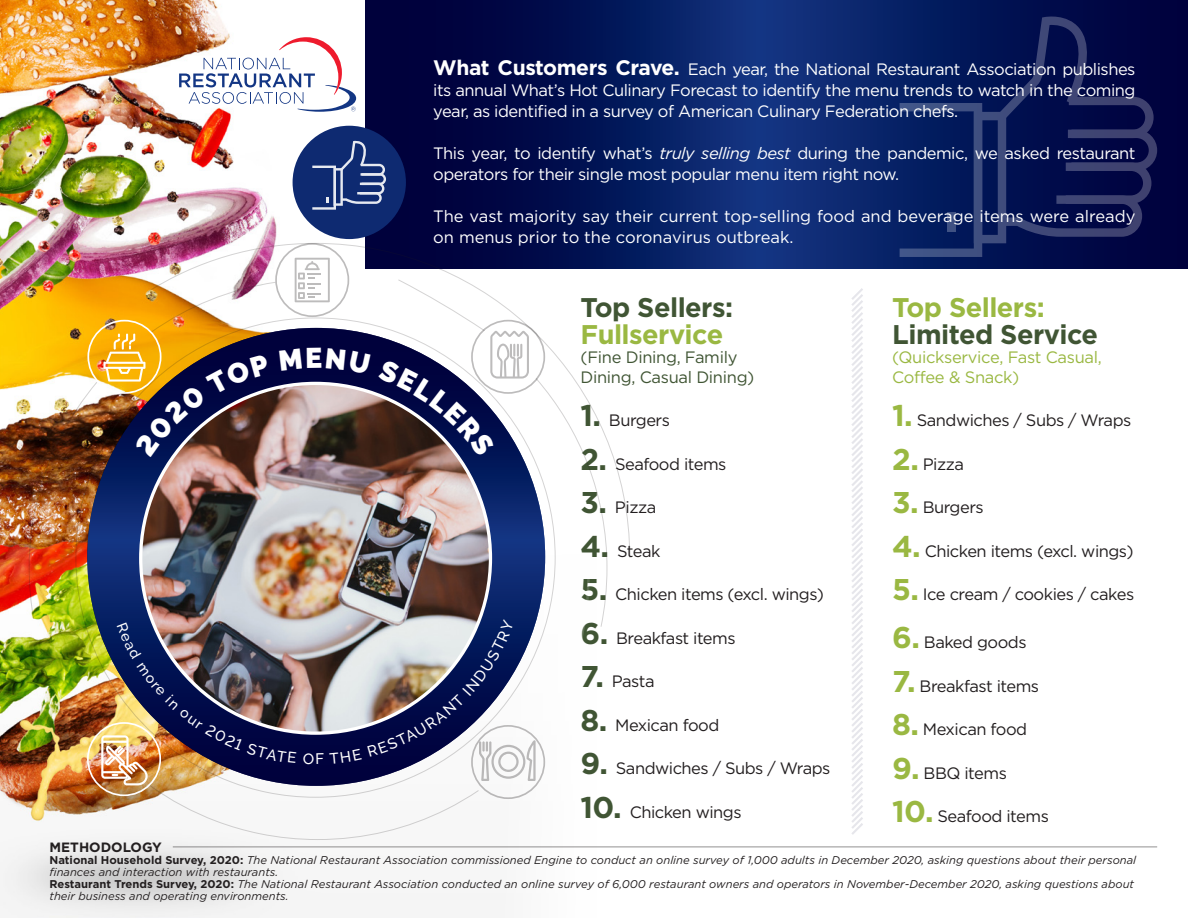
<style>
.page{position:relative;width:1188px;height:918px;background:#fff}
.page>*{position:absolute;margin:0;border:0;box-sizing:border-box;transform-origin:0 0}
.t1{font:700 27px/27px "Gotham";letter-spacing:-.02em;color:#405534}
.t2{font:16.5px/21px "Gotham";letter-spacing:-.03em;color:#fff;text-align:justify}
.t3{font:16.5px "Gotham";letter-spacing:-.03em;color:#231f20}
.t4{font:16.5px/21px "Gotham";color:#fff}
.t5{font:16.5px/19.5px "Gotham";letter-spacing:-.02em;color:#405534}
.t6{font:16.5px/19.5px "Gotham";letter-spacing:-.02em;color:#9ab842}
.t7{font:700 13.5px "Gotham";color:#231f20}
.t8{font:italic 11.25px/12px "Gotham";color:#231f20}
.s1{font-weight:700;font-size:21px}
.s2{font-style:italic}
.s3{color:#9ab842}
.s4{font-weight:700;font-size:30px;color:#405534}
.s5{font-weight:700;font-size:30px;color:#9ab842}
.s6{font-weight:700;font-style:normal}
</style>
<div class="page">
<img style="left:0;top:0;width:596px;height:918px">
<svg style="left:365px;top:0;width:823px;height:269px;background:#06185b"></svg>
<svg style="left:900px;top:15px;width:257px;height:242px;background:#0b1956"></svg>
<div style="left:948px;top:212px;width:8px;height:20px;background:#3f5183"></div>
<svg style="left:179px;top:37px;width:177px;height:75px"></svg>
<svg style="left:851px;top:288px;width:12px;height:547px"></svg>
<div style="left:293px;top:126px;width:113px;height:113px;background:#0e2a71;border-radius:50%"></div>
<svg style="left:312px;top:140px;width:74px;height:70px"></svg>
<svg style="left:146px;top:243px;width:485px;height:315px"></svg>
<hr style="left:173px;top:847px;width:984px;height:1px;background:#231f20">
<img style="left:28px;top:258px;width:580px;height:582px">
<p class="t2" style="left:433px;top:58px;width:704px"><span class="s1">What Customers Crave.</span> Each year, the National Restaurant Association publishes its annual What’s Hot Culinary Forecast to identify the menu trends to watch in the coming year, as identified in a survey of American Culinary Federation chefs.</p>
<p class="t2" style="left:433px;top:142px;width:704px">This year, to identify what’s <span class="s2">truly selling best</span> during the pandemic, we asked restaurant operators for their single most popular menu item right now.</p>
<p class="t4" style="left:433px;top:205px;width:704px">The vast majority say their current top-selling food and beverage items were already on menus prior to the coronavirus outbreak.</p>
<p class="t1" style="left:581px;top:293px;width:154px">Top Sellers:<br><span class="s3">Fullservice</span></p>
<p class="t5" style="left:581px;top:347px;width:175px">(Fine Dining, Family<br>Dining, Casual Dining)</p>
<p class="t3" style="left:581px;top:411px;width:91px"><span class="s4">1.</span> Burgers</p>
<p class="t3" style="left:581px;top:455px;width:147px"><span class="s4">2.</span> Seafood items</p>
<p class="t3" style="left:581px;top:498px;width:77px"><span class="s4">3.</span> Pizza</p>
<p class="t3" style="left:581px;top:542px;width:82px"><span class="s4">4.</span> Steak</p>
<p class="t3" style="left:581px;top:585px;width:245px"><span class="s4">5.</span> Chicken items (excl. wings)</p>
<p class="t3" style="left:581px;top:629px;width:157px"><span class="s4">6.</span> Breakfast items</p>
<p class="t3" style="left:581px;top:672px;width:76px"><span class="s4">7.</span> Pasta</p>
<p class="t3" style="left:581px;top:716px;width:140px"><span class="s4">8.</span> Mexican food</p>
<p class="t3" style="left:581px;top:759px;width:251px"><span class="s4">9.</span> Sandwiches / Subs / Wraps</p>
<p class="t3" style="left:581px;top:803px;width:163px"><span class="s4">10.</span> Chicken wings</p>
<p class="t1" style="left:892px;top:293px;width:207px"><span class="s3">Top Sellers:<br></span>Limited Service</p>
<p class="t6" style="left:892px;top:347px;width:211px">(Quickservice, Fast Casual,<br>Coffee &amp; Snack)</p>
<p class="t3" style="left:892px;top:411px;width:241px"><span class="s5">1.</span> Sandwiches / Subs / Wraps</p>
<p class="t3" style="left:892px;top:455px;width:73px"><span class="s5">2.</span> Pizza</p>
<p class="t3" style="left:892px;top:498px;width:93px"><span class="s5">3.</span> Burgers</p>
<p class="t3" style="left:892px;top:542px;width:243px"><span class="s5">4.</span> Chicken items (excl. wings)</p>
<p class="t3" style="left:892px;top:585px;width:244px"><span class="s5">5.</span> Ice cream / cookies / cakes</p>
<p class="t3" style="left:892px;top:633px;width:136px"><span class="s5">6.</span> Baked goods</p>
<p class="t3" style="left:892px;top:677px;width:148px"><span class="s5">7.</span> Breakfast items</p>
<p class="t3" style="left:892px;top:720px;width:136px"><span class="s5">8.</span> Mexican food</p>
<p class="t3" style="left:892px;top:764px;width:116px"><span class="s5">9.</span> BBQ items</p>
<p class="t3" style="left:892px;top:807px;width:158px"><span class="s5">10.</span> Seafood items</p>
<p class="t7" style="left:50px;top:839px;width:114px">METHODOLOGY</p>
<p class="t8" style="left:50px;top:854px;width:1088px"><span class="s6">National Household Survey, 2020:</span> The National Restaurant Association commissioned Engine to conduct an online survey of 1,000 adults in December 2020, asking questions about their personal finances and interaction with restaurants.</p>
<p class="t8" style="left:50px;top:878px;width:1086px"><span class="s6">Restaurant Trends Survey, 2020:</span> The National Restaurant Association conducted an online survey of 6,000 restaurant owners and operators in November-December 2020, asking questions about their business and operating environments.</p>
</div>
